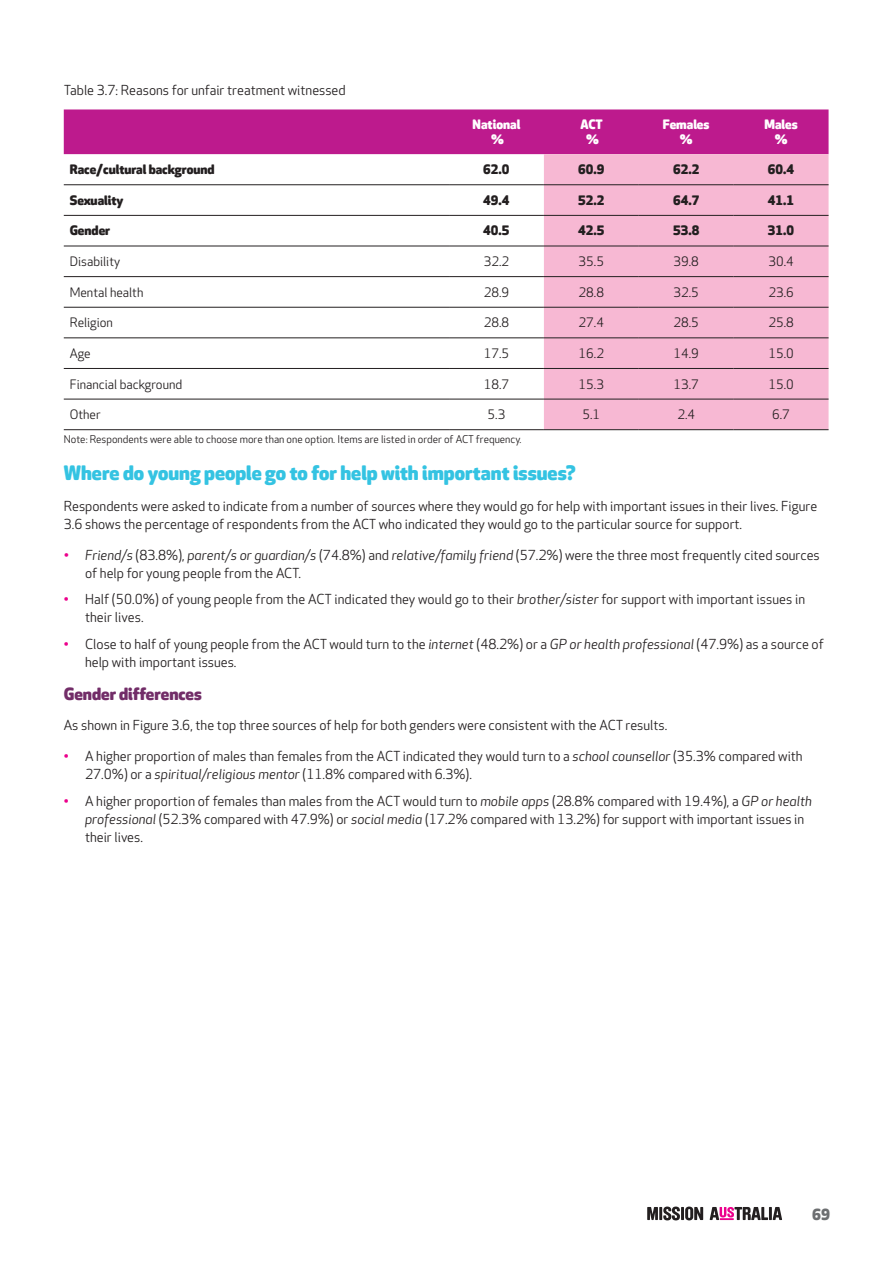
<style>
.page{position:relative;width:893px;height:1263px;background:#fff}
.page>*{position:absolute;margin:0;border:0;box-sizing:border-box;transform-origin:0 0}
.t1{font:800 19.5px "Apex Rounded";color:#34c3e2}
.t2{font:800 16.5px "Apex Rounded";color:#722d68}
.t3{font:800 15px "Apex Rounded";color:#6d6f71}
.t4{font:13.5px/18px "Apex Rounded";color:#231f20}
.t5{font:12.75px "Apex Rounded";color:#231f20}
.t6{font:800 12.75px "Apex Rounded";color:#231f20}
.t7{font:800 12.75px/15px "Apex Rounded";color:#fff;text-align:center}
.t8{font:10.5px "Apex Rounded";color:#231f20}
.s1{font-style:italic;color:#ec008c}
.s2{font-style:italic}
.s3{color:#ec008c}
</style>
<div class="page">
<div style="left:64px;top:109px;width:764px;height:45px;background:#bd1a8d"></div>
<div style="left:544px;top:154px;width:284px;height:275px;background:#f7b8d3"></div>
<hr style="left:64px;top:184px;width:385px;height:1px;background:#231f20">
<hr style="left:64px;top:215px;width:385px;height:1px;background:#231f20">
<hr style="left:64px;top:246px;width:385px;height:1px;background:#231f20">
<hr style="left:64px;top:276px;width:385px;height:1px;background:#231f20">
<hr style="left:64px;top:307px;width:385px;height:1px;background:#231f20">
<hr style="left:64px;top:338px;width:385px;height:1px;background:#231f20">
<hr style="left:64px;top:368px;width:385px;height:1px;background:#231f20">
<hr style="left:64px;top:399px;width:385px;height:1px;background:#231f20">
<hr style="left:64px;top:429px;width:385px;height:1px;background:#231f20">
<hr style="left:449px;top:184px;width:95px;height:1px;background:#231f20">
<hr style="left:544px;top:184px;width:95px;height:1px;background:#231f20">
<hr style="left:639px;top:184px;width:95px;height:1px;background:#231f20">
<hr style="left:734px;top:184px;width:94px;height:1px;background:#231f20">
<hr style="left:449px;top:215px;width:95px;height:1px;background:#231f20">
<hr style="left:544px;top:215px;width:95px;height:1px;background:#231f20">
<hr style="left:639px;top:215px;width:95px;height:1px;background:#231f20">
<hr style="left:734px;top:215px;width:94px;height:1px;background:#231f20">
<hr style="left:449px;top:276px;width:95px;height:1px;background:#231f20">
<hr style="left:449px;top:307px;width:95px;height:1px;background:#231f20">
<hr style="left:449px;top:338px;width:95px;height:1px;background:#231f20">
<hr style="left:449px;top:368px;width:95px;height:1px;background:#231f20">
<hr style="left:449px;top:399px;width:95px;height:1px;background:#231f20">
<hr style="left:449px;top:429px;width:95px;height:1px;background:#231f20">
<hr style="left:544px;top:276px;width:95px;height:1px;background:#231f20">
<hr style="left:544px;top:307px;width:95px;height:1px;background:#231f20">
<hr style="left:544px;top:338px;width:95px;height:1px;background:#231f20">
<hr style="left:544px;top:368px;width:95px;height:1px;background:#231f20">
<hr style="left:544px;top:399px;width:95px;height:1px;background:#231f20">
<hr style="left:544px;top:429px;width:95px;height:1px;background:#231f20">
<hr style="left:639px;top:276px;width:95px;height:1px;background:#231f20">
<hr style="left:639px;top:307px;width:95px;height:1px;background:#231f20">
<hr style="left:639px;top:338px;width:95px;height:1px;background:#231f20">
<hr style="left:639px;top:368px;width:95px;height:1px;background:#231f20">
<hr style="left:639px;top:399px;width:95px;height:1px;background:#231f20">
<hr style="left:639px;top:429px;width:95px;height:1px;background:#231f20">
<hr style="left:734px;top:276px;width:94px;height:1px;background:#231f20">
<hr style="left:734px;top:307px;width:94px;height:1px;background:#231f20">
<hr style="left:734px;top:338px;width:94px;height:1px;background:#231f20">
<hr style="left:734px;top:368px;width:94px;height:1px;background:#231f20">
<hr style="left:734px;top:399px;width:94px;height:1px;background:#231f20">
<hr style="left:734px;top:429px;width:94px;height:1px;background:#231f20">
<hr style="left:449px;top:246px;width:95px;height:1px;background:#231f20">
<hr style="left:544px;top:246px;width:95px;height:1px;background:#231f20">
<hr style="left:639px;top:246px;width:95px;height:1px;background:#231f20">
<hr style="left:734px;top:246px;width:94px;height:1px;background:#231f20">
<svg style="left:647px;top:1206px;width:56px;height:14px"></svg>
<svg style="left:710px;top:1207px;width:72px;height:13px"></svg>
<p class="t4" style="left:64px;top:82px;width:283px">Table 3.7: Reasons for unfair treatment witnessed</p>
<p class="t7" style="left:473px;top:117px;width:49px">National %</p>
<p class="t7" style="left:580px;top:117px;width:24px">ACT %</p>
<p class="t7" style="left:663px;top:117px;width:48px">Females %</p>
<p class="t7" style="left:764px;top:117px;width:35px">Males %</p>
<p class="t6" style="left:70px;top:162px;width:146px">Race/cultural background</p>
<p class="t6" style="left:483px;top:162px;width:28px">62.0</p>
<p class="t6" style="left:578px;top:162px;width:28px">60.9</p>
<p class="t6" style="left:673px;top:162px;width:28px">62.2</p>
<p class="t6" style="left:768px;top:162px;width:28px">60.4</p>
<p class="t6" style="left:70px;top:193px;width:55px">Sexuality</p>
<p class="t6" style="left:483px;top:193px;width:28px">49.4</p>
<p class="t6" style="left:578px;top:193px;width:28px">52.2</p>
<p class="t6" style="left:673px;top:193px;width:28px">64.7</p>
<p class="t6" style="left:768px;top:193px;width:28px">41.1</p>
<p class="t6" style="left:70px;top:224px;width:42px">Gender</p>
<p class="t6" style="left:483px;top:224px;width:28px">40.5</p>
<p class="t6" style="left:578px;top:224px;width:28px">42.5</p>
<p class="t6" style="left:673px;top:224px;width:28px">53.8</p>
<p class="t6" style="left:768px;top:224px;width:28px">31.0</p>
<p class="t5" style="left:70px;top:254px;width:52px">Disability</p>
<p class="t5" style="left:484px;top:254px;width:27px">32.2</p>
<p class="t5" style="left:579px;top:254px;width:27px">35.5</p>
<p class="t5" style="left:673px;top:254px;width:27px">39.8</p>
<p class="t5" style="left:768px;top:254px;width:27px">30.4</p>
<p class="t5" style="left:70px;top:285px;width:75px">Mental health</p>
<p class="t5" style="left:484px;top:285px;width:27px">28.9</p>
<p class="t5" style="left:579px;top:285px;width:27px">28.8</p>
<p class="t5" style="left:673px;top:285px;width:27px">32.5</p>
<p class="t5" style="left:768px;top:285px;width:27px">23.6</p>
<p class="t5" style="left:70px;top:316px;width:45px">Religion</p>
<p class="t5" style="left:484px;top:316px;width:27px">28.8</p>
<p class="t5" style="left:579px;top:316px;width:27px">27.4</p>
<p class="t5" style="left:673px;top:316px;width:27px">28.5</p>
<p class="t5" style="left:768px;top:316px;width:27px">25.8</p>
<p class="t5" style="left:70px;top:346px;width:23px">Age</p>
<p class="t5" style="left:484px;top:346px;width:27px">17.5</p>
<p class="t5" style="left:579px;top:346px;width:27px">16.2</p>
<p class="t5" style="left:673px;top:346px;width:27px">14.9</p>
<p class="t5" style="left:768px;top:346px;width:27px">15.0</p>
<p class="t5" style="left:70px;top:377px;width:114px">Financial background</p>
<p class="t5" style="left:484px;top:377px;width:27px">18.7</p>
<p class="t5" style="left:579px;top:377px;width:27px">15.3</p>
<p class="t5" style="left:673px;top:377px;width:27px">13.7</p>
<p class="t5" style="left:768px;top:377px;width:27px">15.0</p>
<p class="t5" style="left:70px;top:407px;width:32px">Other</p>
<p class="t5" style="left:488px;top:407px;width:19px">5.3</p>
<p class="t5" style="left:582px;top:407px;width:19px">5.1</p>
<p class="t5" style="left:677px;top:407px;width:19px">2.4</p>
<p class="t5" style="left:772px;top:407px;width:19px">6.7</p>
<p class="t8" style="left:64px;top:434px;width:459px">Note: Respondents were able to choose more than one option. Items are listed in order of ACT frequency.</p>
<h1 class="t1" style="left:64px;top:462px;width:513px">Where do young people go to for help with important issues?</h1>
<p class="t4" style="left:64px;top:497px;width:755px">Respondents were asked to indicate from a number of sources where they would go for help with important issues in their lives. Figure<br>3.6 shows the percentage of respondents from the ACT who indicated they would go to the particular source for support.</p>
<p class="t4" style="left:85px;top:546px;width:736px;text-indent:-21px"><span class="s1">•</span> <span class="s2">Friend/s</span> (83.8%), <span class="s2">parent/s or guardian/s</span> (74.8%) and <span class="s2">relative/family friend</span> (57.2%) were the three most frequently cited sources of help for young people from the ACT.</p>
<p class="t4" style="left:85px;top:591px;width:722px;text-indent:-21px"><span class="s3">•</span> Half (50.0%) of young people from the ACT indicated they would go to their <span class="s2">brother/sister</span> for support with important issues in their lives.</p>
<p class="t4" style="left:85px;top:635px;width:740px;text-indent:-21px"><span class="s3">•</span> Close to half of young people from the ACT would turn to the <span class="s2">internet</span> (48.2%) or a <span class="s2">GP or health professional</span> (47.9%) as a source of help with important issues.</p>
<p class="t2" style="left:64px;top:684px;width:140px">Gender differences</p>
<p class="t4" style="left:64px;top:717px;width:605px">As shown in Figure 3.6, the top three sources of help for both genders were consistent with the ACT results.</p>
<p class="t4" style="left:85px;top:748px;width:719px;text-indent:-21px"><span class="s3">•</span> A higher proportion of males than females from the ACT indicated they would turn to a <span class="s2">school counsellor</span> (35.3% compared with<br>27.0%) or a <span class="s2">spiritual/religious mentor</span> (11.8% compared with 6.3%).</p>
<p class="t4" style="left:85px;top:792px;width:728px;text-indent:-21px"><span class="s3">•</span> A higher proportion of females than males from the ACT would turn to <span class="s2">mobile apps</span> (28.8% compared with 19.4%), a <span class="s2">GP or health professional</span> (52.3% compared with 47.9%) or <span class="s2">social media</span> (17.2% compared with 13.2%) for support with important issues in their lives.</p>
<p class="t3" style="left:812px;top:1206px;width:19px">69</p>
</div>
